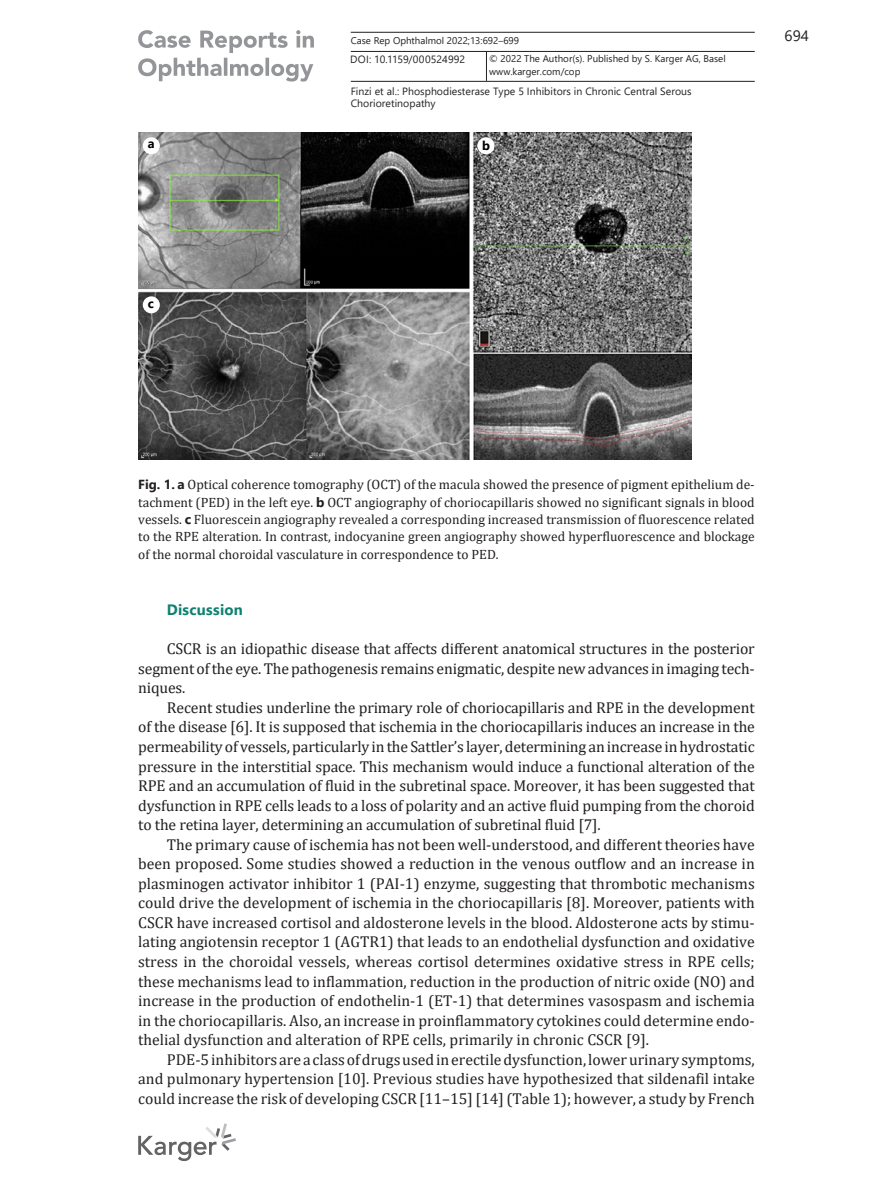
<style>
.page{position:relative;width:893px;height:1191px;background:#fff}
.page>*{position:absolute;margin:0;border:0;box-sizing:border-box;transform-origin:0 0}
.t1{font:15.75px/19.5px "Cambria";letter-spacing:-.005em;color:#231f20;text-align:justify}
.t2{font:700 15px "Segoe UI";letter-spacing:.015em;color:#0c8270}
.t3{font:15px "Segoe UI";color:#231f20}
.t4{font:13.5px/17.4px "Cambria";color:#231f20;text-align:justify}
.t5{font:700 12.75px "Segoe UI";color:#000}
.t6{font:10.5px/12px "Segoe UI";letter-spacing:.005em;color:#231f20}
.t7{font:9.75px "Segoe UI";color:#231f20}
.s1{font-family:"Segoe UI";font-weight:700;font-size:13.2px}
.s2{font-family:"Segoe UI";font-weight:700}
</style>
<div class="page">
<svg style="left:138px;top:30px;width:176px;height:52px"></svg>
<hr style="left:351px;top:51px;width:404px;height:1px;background:#231f20">
<hr style="left:351px;top:81px;width:404px;height:1px;background:#231f20">
<hr style="left:351px;top:32px;width:404px;height:1px;background:#231f20">
<hr style="left:486px;top:51px;width:1px;height:30px;background:#231f20">
<svg style="left:138px;top:1123px;width:98px;height:38px"></svg>
<img style="left:138px;top:133px;width:553px;height:326px">
<div style="left:143px;top:137px;width:17px;height:17px;background:#fff;border-radius:50%"></div>
<div style="left:477px;top:137px;width:18px;height:17px;background:#fff;border-radius:50%"></div>
<div style="left:143px;top:296px;width:17px;height:17px;background:#fff;border-radius:50%"></div>
<p class="t7" style="left:351px;top:31px;width:170px">Case Rep Ophthalmol 2022;13:692–699</p>
<p class="t6" style="left:350px;top:52px;width:117px">DOI: 10.1159/000524992</p>
<p class="t7" style="left:489px;top:50px;width:238px">© 2022 The Author(s). Published by S. Karger AG, Basel</p>
<p class="t7" style="left:489px;top:62px;width:93px">www.karger.com/cop</p>
<p class="t6" style="left:351px;top:84px;width:342px">Finzi et al.: Phosphodiesterase Type 5 Inhibitors in Chronic Central Serous<br>Chorioretinopathy</p>
<p class="t5" style="left:148px;top:132px;width:8px">a</p>
<p class="t5" style="left:482px;top:134px;width:9px">b</p>
<p class="t5" style="left:148px;top:291px;width:8px">c</p>
<p class="t3" style="left:785px;top:22px;width:26px">694</p>
<p class="t4" style="left:138px;top:476px;width:618px"><span class="s1">Fig. 1.</span> <span class="s2">a</span> Optical coherence tomography (OCT) of the macula showed the presence of pigment epithelium de&shy;tachment (PED) in the left eye. <span class="s2">b</span> OCT angiography of choriocapillaris showed no significant signals in blood vessels. <span class="s2">c</span> Fluorescein angiography revealed a corresponding increased transmission of fluorescence related to the RPE alteration. In contrast, indocyanine green angiography showed hyperfluorescence and blockage of the normal choroidal vasculature in correspondence to PED.</p>
<p class="t2" style="left:167px;top:595px;width:77px">Discussion</p>
<p class="t1" style="left:138px;top:639px;width:618px;text-indent:29px">CSCR is an idiopathic disease that affects different anatomical structures in the posterior segment of the eye. The pathogenesis remains enigmatic, despite new advances in imaging tech&shy;niques.</p>
<p class="t1" style="left:138px;top:697px;width:618px;text-indent:29px">Recent studies underline the primary role of choriocapillaris and RPE in the development of the disease [6]. It is supposed that ischemia in the choriocapillaris induces an increase in the permeability of vessels, particularly in the Sattler’s layer, determining an increase in hydrostatic pressure in the interstitial space. This mechanism would induce a functional alteration of the RPE and an accumulation of fluid in the subretinal space. Moreover, it has been suggested that dysfunction in RPE cells leads to a loss of polarity and an active fluid pumping from the choroid to the retina layer, determining an accumulation of subretinal fluid [7].</p>
<p class="t1" style="left:138px;top:834px;width:618px;text-indent:29px">The primary cause of ischemia has not been well-understood, and different theories have been proposed. Some studies showed a reduction in the venous outflow and an increase in plasminogen activator inhibitor 1 (PAI-1) enzyme, suggesting that thrombotic mechanisms could drive the development of ischemia in the choriocapillaris [8]. Moreover, patients with CSCR have increased cortisol and aldosterone levels in the blood. Aldosterone acts by stimu&shy;lating angiotensin receptor 1 (AGTR1) that leads to an endothelial dysfunction and oxidative stress in the choroidal vessels, whereas cortisol determines oxidative stress in RPE cells; these mechanisms lead to inflammation, reduction in the production of nitric oxide (NO) and increase in the production of endothelin-1 (ET-1) that determines vasospasm and ischemia in the choriocapillaris. Also, an increase in proinflammatory cytokines could determine endo&shy;thelial dysfunction and alteration of RPE cells, primarily in chronic CSCR [9].</p>
<p class="t1" style="left:138px;top:1049px;width:618px;text-indent:29px">PDE-5 inhibitors are a class of drugs used in erectile dysfunction, lower urinary symptoms, and pulmonary hypertension [10]. Previous studies have hypothesized that sildenafil intake could increase the risk of developing CSCR [11–15] [14] (Table 1); however, a study by French</p>
</div>
